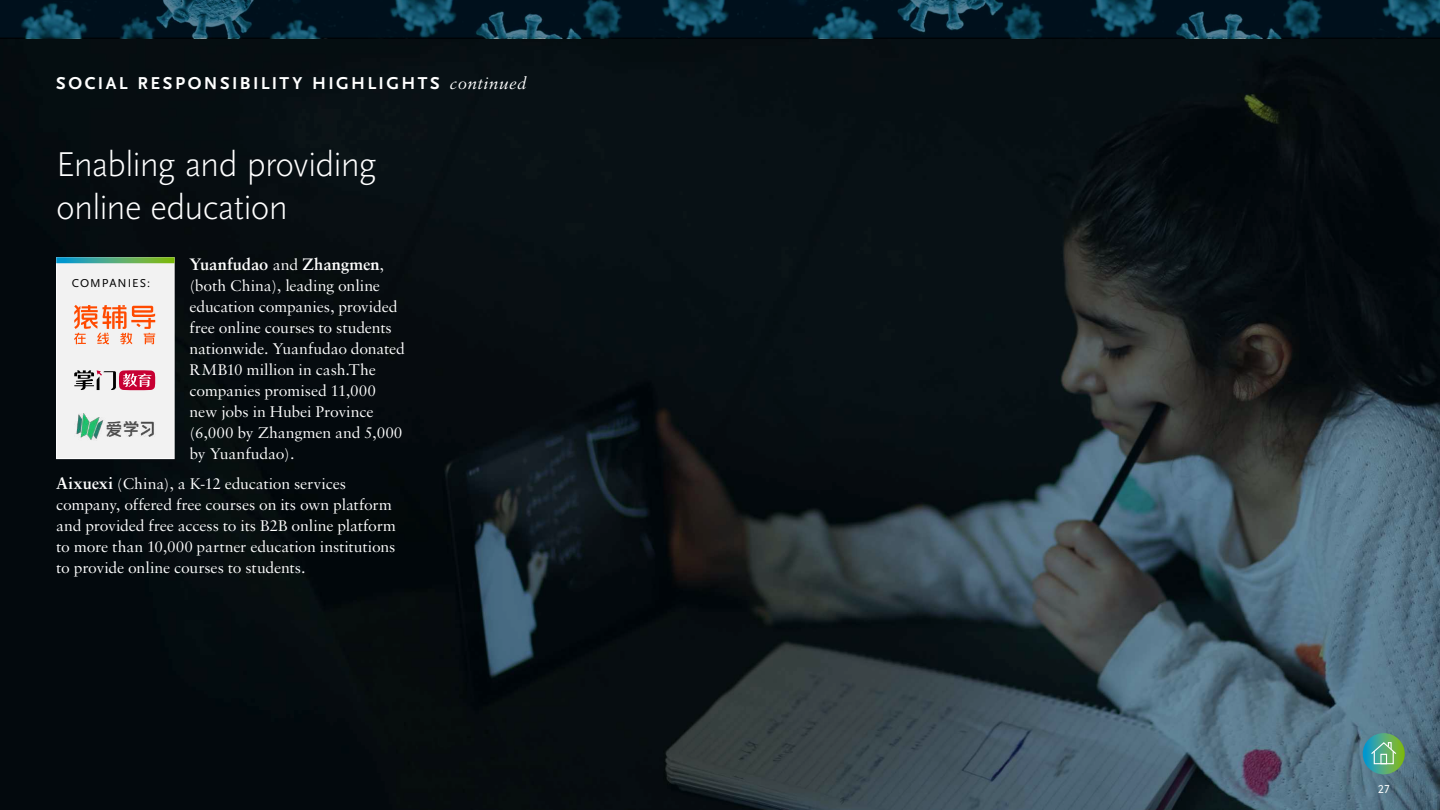
<style>
.page{position:relative;width:1440px;height:810px;background:#fff}
.page>*{position:absolute;margin:0;border:0;box-sizing:border-box;transform-origin:0 0}
.t1{font:300 36px/43.2px "Scala Sans Pro";letter-spacing:-.025em;color:#fff}
.t2{font:700 18px "Scala Sans Pro";letter-spacing:.135em;color:#fff}
.t3{font:16.5px/21px "Sabon";letter-spacing:-.01em;color:#fff}
.t4{font:700 16.5px "Sabon LT Pro";color:#fff}
.t5{font:12px "Scala Sans Pro";letter-spacing:.085em;color:#000}
.t6{font:12px "Scala Sans Pro";color:#fff}
.s1{font-family:"Sabon";font-weight:400;font-style:italic}
.s2{font-family:"Sabon";font-weight:400}
.s3{font-family:"Sabon LT Pro";font-weight:700}
</style>
<div class="page">
<img style="left:0;top:38px;width:1440px;height:772px">
<svg style="left:1363px;top:733px;width:42px;height:41px"></svg>
<div style="left:57px;top:258px;width:117px;height:201px;background:#f2f2f2"></div>
<div style="left:56px;top:257px;width:119px;height:202px;border:1px solid #fff"></div>
<svg style="left:56px;top:257px;width:119px;height:6px"></svg>
<img style="left:75px;top:413px;width:79px;height:27px">
<svg style="left:74px;top:370px;width:81px;height:20px"></svg>
<svg style="left:74px;top:305px;width:81px;height:39px"></svg>
<svg style="left:0;top:0;width:1440px;height:38px;fill:#00101c"></svg>
<p class="t2" style="left:56px;top:72px;width:472px">SOCIAL RESPONSIBILITY HIGHLIGHTS <span class="s1">continued</span></p>
<h1 class="t1" style="left:56px;top:143px;width:322px">Enabling and providing online education</h1>
<p class="t4" style="left:190px;top:254px;width:196px">Yuanfudao <span class="s2">and</span> Zhangmen<span class="s2">,</span></p>
<p class="t3" style="left:190px;top:275px;width:217px">(both China), leading online education companies, provided free online courses to students nationwide. Yuanfudao donated<br>RMB10 million in cash.The companies promised 11,000 new jobs in Hubei Province (6,000 by Zhangmen and 5,000 by Yuanfudao).</p>
<p class="t3" style="left:56px;top:473px;width:341px"><span class="s3">Aixuexi</span> (China), a K-12 education services company, offered free courses on its own platform and provided free access to its B2B online platform to more than 10,000 partner education institutions to provide online courses to students.</p>
<p class="t5" style="left:72px;top:277px;width:80px">COMPANIES:</p>
<p class="t6" style="left:1378px;top:783px;width:13px">27</p>
</div>
